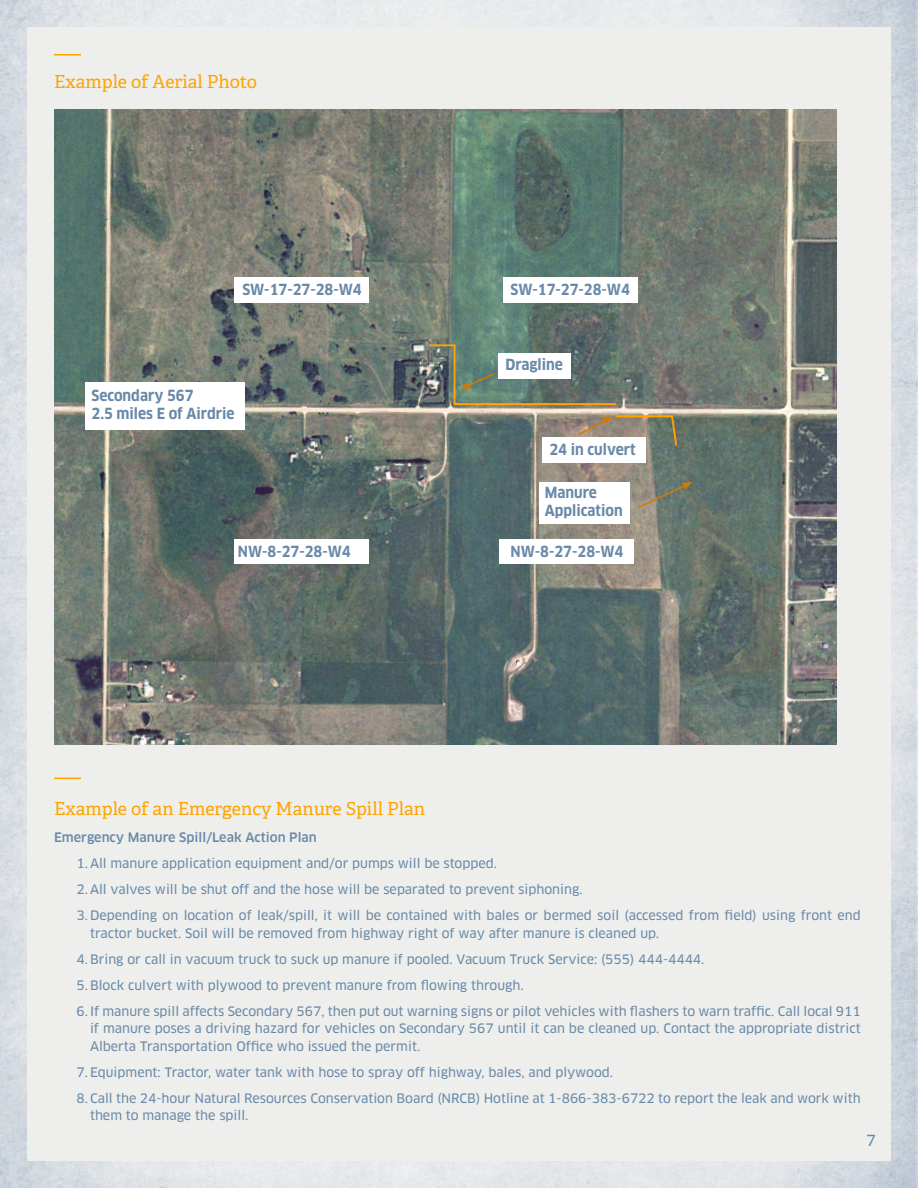
<style>
.page{position:relative;width:918px;height:1188px;background:#fff}
.page>*{position:absolute;margin:0;border:0;box-sizing:border-box;transform-origin:0 0}
.t1{font:18px "Adelle PE";color:#ffa400}
.t2{font:700 15px/18px "Clan OT Narr";color:#6889a8}
.t3{font:15px "Clan OT News";color:#6889a8}
.t4{font:12.75px/17.2px "Clan OT News";color:#6889a8}
.t5{font:500 12.75px "Clan OT";color:#6889a8}
</style>
<div class="page">
<img style="left:0;top:0;width:918px;height:1188px">
<div style="left:27px;top:27px;width:864px;height:1134px;background:#eeeeec"></div>
<img style="left:54px;top:109px;width:783px;height:635px">
<div style="left:539px;top:482px;width:91px;height:42px;background:#fff"></div>
<div style="left:503px;top:277px;width:135px;height:25px;background:#fff"></div>
<div style="left:500px;top:539px;width:134px;height:25px;background:#fff"></div>
<div style="left:234px;top:539px;width:134px;height:25px;background:#fff"></div>
<div style="left:234px;top:277px;width:134px;height:25px;background:#fff"></div>
<div style="left:85px;top:383px;width:160px;height:47px;background:#fff"></div>
<hr style="left:54px;top:54px;width:27px;height:2px;background:#ffa400">
<div style="left:542px;top:437px;width:104px;height:26px;background:#fff"></div>
<svg style="left:637px;top:482px;width:56px;height:27px;background:#7e806e"></svg>
<svg style="left:576px;top:414px;width:102px;height:34px"></svg>
<svg style="left:427px;top:343px;width:191px;height:63px;background:#818e82"></svg>
<svg style="left:54px;top:778px;width:27px;height:1px"></svg>
<h1 class="t1" style="left:54px;top:68px;width:204px">Example of Aerial Photo</h1>
<p class="t2" style="left:242px;top:280px;width:121px">SW-17-27-28-W4</p>
<p class="t2" style="left:511px;top:280px;width:121px">SW-17-27-28-W4</p>
<p class="t2" style="left:91px;top:387px;width:145px">Secondary 567<br>2.5 miles E of Airdrie</p>
<p class="t2" style="left:505px;top:356px;width:59px">Dragline</p>
<p class="t2" style="left:549px;top:441px;width:88px">24 in culvert</p>
<p class="t2" style="left:545px;top:484px;width:79px">Manure<br>Application</p>
<p class="t2" style="left:238px;top:542px;width:114px">NW-8-27-28-W4</p>
<p class="t2" style="left:511px;top:542px;width:114px">NW-8-27-28-W4</p>
<h1 class="t1" style="left:54px;top:795px;width:373px">Example of an Emergency Manure Spill Plan</h1>
<p class="t5" style="left:54px;top:830px;width:264px">Emergency Manure Spill/Leak Action Plan</p>
<p class="t4" style="left:77px;top:855px;width:422px">1. All manure application equipment and/or pumps will be stopped.</p>
<p class="t4" style="left:77px;top:881px;width:508px">2. All valves will be shut off and the hose will be separated to prevent siphoning.</p>
<p class="t4" style="left:90px;top:907px;width:772px;text-indent:-14px">3. Depending on location of leak/spill, it will be contained with bales or bermed soil (accessed from field) using front end tractor bucket. Soil will be removed from highway right of way after manure is cleaned up.</p>
<p class="t4" style="left:77px;top:950px;width:629px">4. Bring or call in vacuum truck to suck up manure if pooled. Vacuum Truck Service: (555) 444-4444.</p>
<p class="t4" style="left:77px;top:977px;width:449px">5. Block culvert with plywood to prevent manure from flowing through.</p>
<p class="t4" style="left:90px;top:1003px;width:772px;text-align:justify;text-indent:-14px">6. If manure spill affects Secondary 567, then put out warning signs or pilot vehicles with flashers to warn traffic. Call local 911 if manure poses a driving hazard for vehicles on Secondary 567 until it can be cleaned up. Contact the appropriate district Alberta Transportation Office who issued the permit.</p>
<p class="t4" style="left:77px;top:1063px;width:538px">7. Equipment: Tractor, water tank with hose to spray off highway, bales, and plywood.</p>
<p class="t4" style="left:90px;top:1090px;width:772px;text-indent:-14px">8. Call the 24-hour Natural Resources Conservation Board (NRCB) Hotline at 1-866-383-6722 to report the leak and work with them to manage the spill.</p>
<p class="t3" style="left:866px;top:1132px;width:11px">7</p>
</div>
